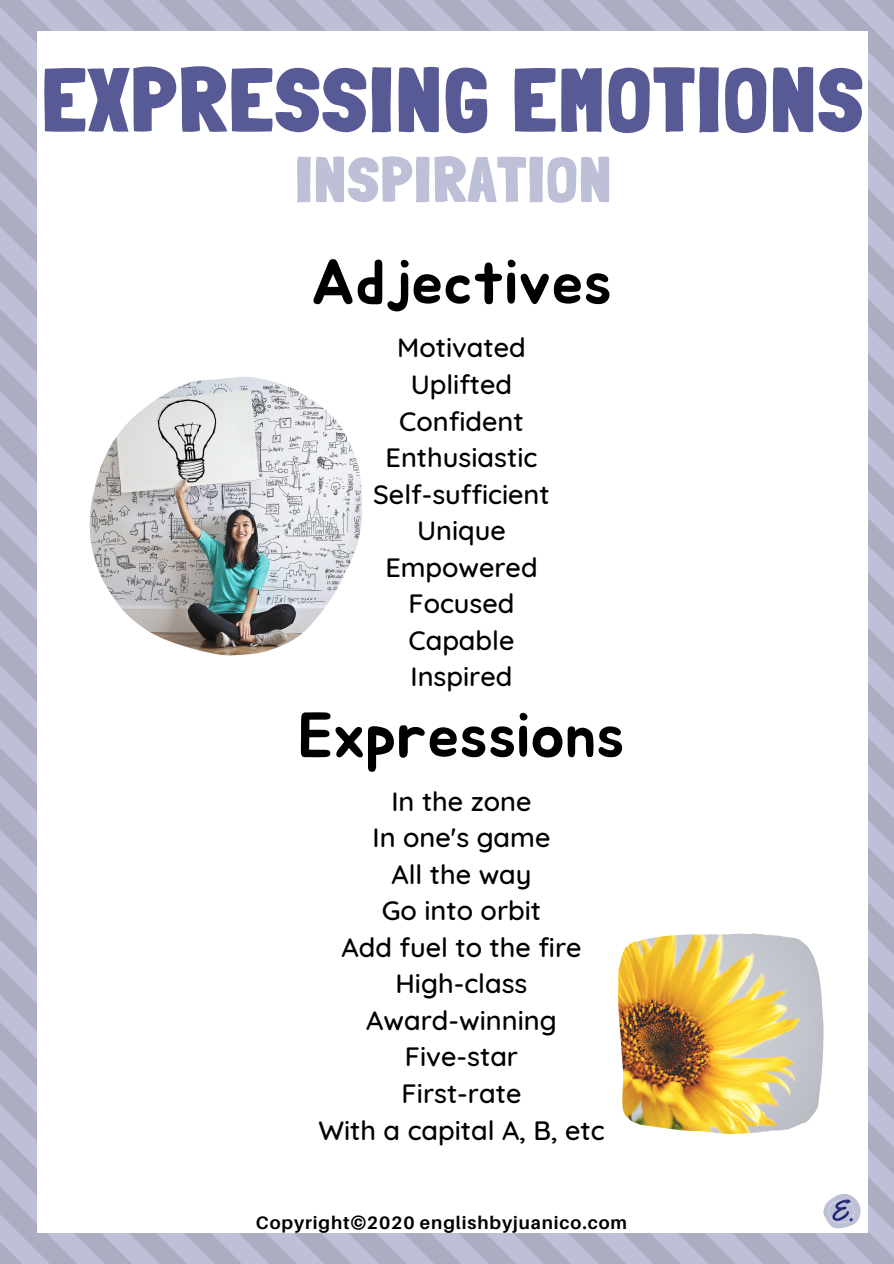
<style>
.page{position:relative;width:894px;height:1264px;background:#fff}
.page>*{position:absolute;margin:0;border:0;box-sizing:border-box;transform-origin:0 0}
.t1{font:900 90px "Londrina Solid";letter-spacing:.035em;color:#585a96}
.t2{font:63px "Jua";color:#000}
.t3{font:900 63px "Londrina Solid";letter-spacing:.035em;color:#bec0d7}
.t4{font:500 27px/36.6px "Quicksand";color:#000;text-align:center}
.t5{font:700 18px "Aileron";letter-spacing:.05em;color:#000}
</style>
<div class="page">
<img style="left:0;top:0;width:893px;height:1263px">
<div style="left:37px;top:31px;width:830px;height:1201px;background:#fff"></div>
<img style="left:823px;top:1194px;width:37px;height:35px">
<img style="left:618px;top:933px;width:205px;height:200px">
<img style="left:90px;top:377px;width:271px;height:278px">
<h1 class="t1" style="left:42px;top:46px;width:821px">EXPRESSING EMOTIONS</h1>
<h2 class="t3" style="left:295px;top:142px;width:316px">INSPIRATION</h2>
<h2 class="t2" style="left:311px;top:253px;width:302px">Adjectives</h2>
<p class="t4" style="left:373px;top:329px;width:178px">Motivated<br>Uplifted<br>Confident<br>Enthusiastic<br>Self-sufficient<br>Unique<br>Empowered<br>Focused<br>Capable<br>Inspired</p>
<h2 class="t2" style="left:298px;top:706px;width:328px">Expressions</h2>
<p class="t4" style="left:318px;top:782px;width:288px">In the zone<br>In one's game<br>All the way<br>Go into orbit<br>Add fuel to the fire<br>High-class<br>Award-winning<br>Five-star<br>First-rate<br>With a capital A, B, etc</p>
<p class="t5" style="left:256px;top:1211px;width:372px">Copyright©2020 englishbyjuanico.com</p>
</div>
